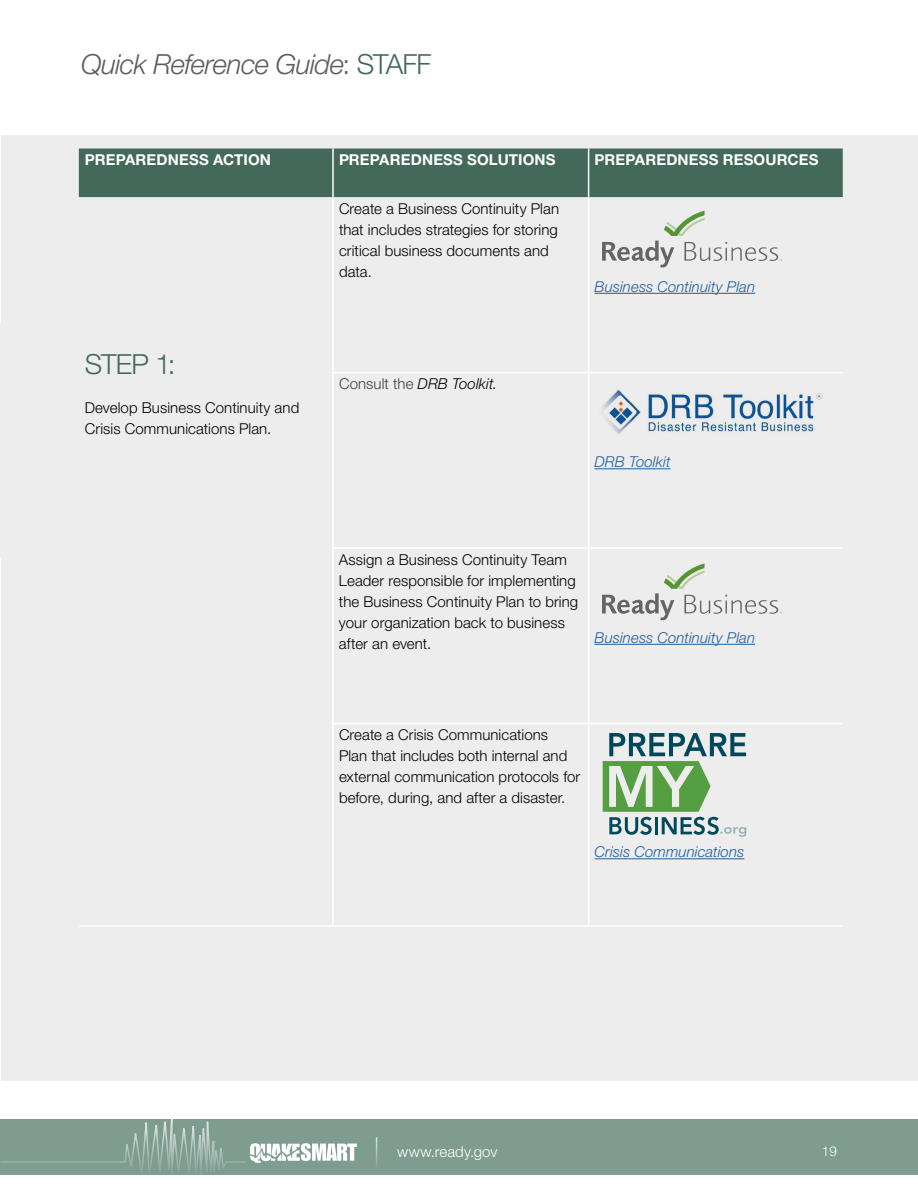
<style>
.page{position:relative;width:918px;height:1188px;background:#fff}
.page>*{position:absolute;margin:0;border:0;box-sizing:border-box;transform-origin:0 0}
.t1{font:italic 300 27.75px "Helvetica Neue LT Std";letter-spacing:-.02em;color:#5c5e60}
.t2{font:300 27.75px "Helvetica Neue LT Std";color:#43695b}
.t3{font:300 15px/21px "Helvetica Neue LT Std";letter-spacing:.005em;color:#000}
.t4{font:italic 300 15px "Helvetica Neue LT Std";letter-spacing:.005em;color:#215e9e}
.t5{font:700 15px "Helvetica Neue LT Std";letter-spacing:.01em;color:#fff}
.t6{font:italic 300 15px "Helvetica Neue LT Std";letter-spacing:.01em;color:#000}
.t7{font:300 15px "Helvetica Neue LT Std";letter-spacing:.01em;color:#fff}
.t8{font:300 13.5px "Helvetica Neue LT Std";color:#fff}
.s1{font-style:normal}
.s2{font-style:normal;color:#43695b}
.s3{font-style:normal;color:#414042}
</style>
<div class="page">
<div style="left:0;top:1119px;width:918px;height:55px;background:#7f9c91"></div>
<svg style="left:0;top:1119px;width:357px;height:56px"></svg>
<hr style="left:376px;top:1137px;width:1px;height:32px;background:#fff">
<hr style="left:0;top:323px;width:1px;height:234px;background:#ededed">
<div style="left:1px;top:135px;width:917px;height:946px;background:#ededed"></div>
<div style="left:79px;top:148px;width:764px;height:49px;background:#43695b"></div>
<hr style="left:332px;top:149px;width:2px;height:48px;background:#fff">
<hr style="left:588px;top:149px;width:1px;height:48px;background:#fff">
<hr style="left:79px;top:925px;width:254px;height:2px;background:#fff">
<hr style="left:332px;top:372px;width:257px;height:1px;background:#fff">
<hr style="left:589px;top:372px;width:254px;height:1px;background:#fff">
<hr style="left:332px;top:547px;width:257px;height:2px;background:#fff">
<hr style="left:589px;top:547px;width:254px;height:2px;background:#fff">
<hr style="left:332px;top:723px;width:257px;height:1px;background:#fff">
<hr style="left:589px;top:723px;width:254px;height:1px;background:#fff">
<hr style="left:333px;top:925px;width:256px;height:2px;background:#fff">
<hr style="left:589px;top:925px;width:254px;height:2px;background:#fff">
<hr style="left:332px;top:197px;width:2px;height:175px;background:#fff">
<hr style="left:588px;top:197px;width:1px;height:175px;background:#fff">
<hr style="left:332px;top:373px;width:2px;height:174px;background:#fff">
<hr style="left:588px;top:373px;width:1px;height:174px;background:#fff">
<hr style="left:332px;top:549px;width:2px;height:174px;background:#fff">
<hr style="left:588px;top:549px;width:1px;height:174px;background:#fff">
<hr style="left:332px;top:724px;width:2px;height:201px;background:#fff">
<hr style="left:588px;top:724px;width:1px;height:201px;background:#fff">
<hr style="left:595px;top:293px;width:160px;height:1px;background:#215e9e">
<hr style="left:595px;top:468px;width:75px;height:1px;background:#215e9e">
<hr style="left:595px;top:644px;width:160px;height:1px;background:#215e9e">
<hr style="left:595px;top:858px;width:149px;height:1px;background:#215e9e">
<img style="left:602px;top:389px;width:221px;height:46px">
<svg style="left:603px;top:733px;width:143px;height:104px"></svg>
<svg style="left:602px;top:210px;width:180px;height:58px"></svg>
<svg style="left:602px;top:563px;width:180px;height:58px"></svg>
<h3 class="t1" style="left:81px;top:47px;width:352px">Quick Reference Guide<span class="s1">:</span> <span class="s2">STAFF</span></h3>
<p class="t5" style="left:85px;top:151px;width:188px">PREPAREDNESS ACTION</p>
<p class="t5" style="left:339px;top:151px;width:218px">PREPAREDNESS SOLUTIONS</p>
<p class="t5" style="left:595px;top:151px;width:225px">PREPAREDNESS RESOURCES</p>
<p class="t2" style="left:85px;top:347px;width:92px">STEP 1:</p>
<p class="t3" style="left:85px;top:397px;width:216px">Develop Business Continuity and<br>Crisis Communications Plan.</p>
<p class="t3" style="left:339px;top:198px;width:222px">Create a Business Continuity Plan that includes strategies for storing critical business documents and data.</p>
<p class="t6" style="left:339px;top:375px;width:160px"><span class="s3">Consult the</span> DRB Toolkit.</p>
<p class="t4" style="left:595px;top:278px;width:162px">Business Continuity Plan</p>
<p class="t4" style="left:595px;top:453px;width:77px">DRB Toolkit</p>
<p class="t3" style="left:339px;top:549px;width:241px">Assign a Business Continuity Team<br>Leader responsible for implementing the Business Continuity Plan to bring your organization back to business after an event.</p>
<p class="t4" style="left:595px;top:629px;width:162px">Business Continuity Plan</p>
<p class="t3" style="left:339px;top:724px;width:243px">Create a Crisis Communications<br>Plan that includes both internal and external communication protocols for before, during, and after a disaster.</p>
<p class="t4" style="left:595px;top:843px;width:151px">Crisis Communications</p>
<p class="t7" style="left:397px;top:1142px;width:102px">www.ready.gov</p>
<p class="t8" style="left:822px;top:1143px;width:17px">19</p>
</div>
